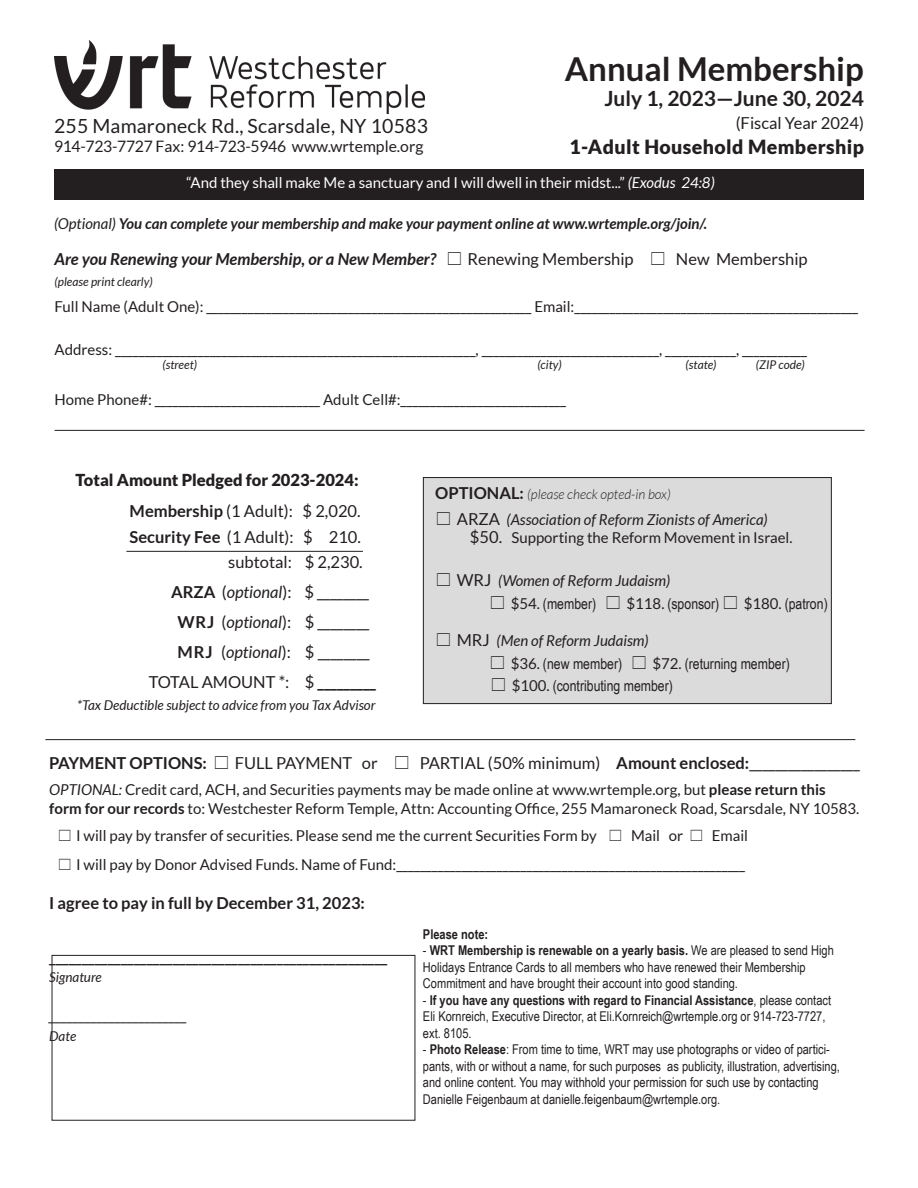
<style>
.page{position:relative;width:918px;height:1188px;background:#fff}
.page>*{position:absolute;margin:0;border:0;box-sizing:border-box;transform-origin:0 0}
.t1{font:700 33px "Lato";color:#231f20}
.t2{font:700 21px "Lato";color:#231f20}
.t3{font:19.5px "Lato";letter-spacing:.01em;color:#231f20}
.t4{font:900 19.5px "Lato";letter-spacing:.02em;color:#231f20}
.body_copy{font:16.5px "Lato";color:#231f20}
.body_copy-2{font:700 16.5px "Lato";color:#231f20}
.body_copy-3{font:italic 700 16.5px "Lato";color:#231f20}
.body_copy-4{font:900 16.5px "Lato";color:#231f20}
.t5{font:italic 16.5px "Lato";color:#231f20}
.t6{font:15.75px "Lato";letter-spacing:-.02em;color:#231f20}
.body_copy-5{font:15px/19.5px "Lato";color:#231f20}
.t7{font:15px/22.5px "Arial Narrow";color:#231f20}
.t8{font:italic 15px "Lato";color:#231f20}
.t9{font:italic 700 15px "Lato";color:#231f20}
.t10{font:15px "Lato";color:#fff}
.t11{font:13.5px/16.5px "Arial Narrow";color:#231f20}
.t12{font:italic 13.5px "Lato";color:#231f20}
.body_copy-6{font:italic 300 13.5px "Lato";color:#231f20}
.t13{font:700 13.5px "Arial Narrow";color:#231f20}
.body_copy-7{font:italic 12px "Lato";color:#231f20}
.s1{font-style:italic}
.s2{font-weight:400}
.s3{font-weight:700}
.s4{font-weight:900}
.s5{font-weight:700;font-style:normal;font-size:16.5px}
.s6{font-style:normal;font-size:16.5px}
.s7{font-size:16.5px}
.s8{font-family:"Lato"}
</style>
<div class="page">
<div style="left:423px;top:478px;width:408px;height:226px;background:#dcdbdc"></div>
<div style="left:54px;top:169px;width:810px;height:30px;background:#231f20"></div>
<img style="left:54px;top:40px;width:370px;height:74px">
<hr style="left:55px;top:430px;width:810px;height:1px;background:#231f20">
<hr style="left:126px;top:551px;width:237px;height:1px;background:#231f20">
<hr style="left:45px;top:739px;width:810px;height:1px;background:#231f20">
<div style="left:52px;top:955px;width:363px;height:166px;border:1px solid #231f20"></div>
<p class="t1" style="left:565px;top:50px;width:300px">Annual Membership</p>
<p class="t2" style="left:604px;top:86px;width:261px">July 1, 2023—June 30, 2024</p>
<p class="body_copy" style="left:736px;top:113px;width:130px">(Fiscal Year 2024)</p>
<p class="t4" style="left:569px;top:136px;width:296px">1-Adult Household Membership</p>
<p class="t10" style="left:186px;top:174px;width:530px">“And they shall make Me a sanctuary and I will dwell in their midst...” <span class="s1">(Exodus 24:8)</span></p>
<p class="t9" style="left:54px;top:215px;width:655px"><span class="s2">(Optional)</span> You can complete your membership and make your payment online at www.wrtemple.org/join/.</p>
<p class="t3" style="left:54px;top:115px;width:376px">255 Mamaroneck Rd., Scarsdale, NY 10583</p>
<p class="t6" style="left:54px;top:138px;width:371px">914-723-7727 Fax: 914-723-5946 www.wrtemple.org</p>
<p class="body_copy-3" style="left:55px;top:250px;width:383px">Are you Renewing your Membership, or a New Member?</p>
<p class="body_copy" style="left:467px;top:250px;width:168px">Renewing Membership</p>
<p class="body_copy" style="left:676px;top:250px;width:133px">New Membership</p>
<p class="body_copy-7" style="left:55px;top:275px;width:100px">(please print clearly)</p>
<p class="body_copy-5" style="left:55px;top:297px;width:805px">Full Name (Adult One): _______________________________________________________ Email:________________________________________________</p>
<p class="body_copy-5" style="left:55px;top:340px;width:754px">Address: _____________________________________________________________, ______________________________, ____________, ___________</p>
<p class="body_copy-7" style="left:163px;top:358px;width:36px">(street)</p>
<p class="body_copy-7" style="left:538px;top:358px;width:26px">(city)</p>
<p class="body_copy-7" style="left:686px;top:358px;width:32px">(state)</p>
<p class="body_copy-7" style="left:756px;top:358px;width:50px">(ZIP code)</p>
<p class="body_copy-5" style="left:55px;top:390px;width:513px">Home Phone#: ____________________________ Adult Cell#:____________________________</p>
<p class="body_copy-4" style="left:76px;top:470px;width:284px">Total Amount Pledged for 2023-2024:</p>
<p class="body_copy" style="left:130px;top:502px;width:232px"><span class="s3">Membership</span> (1 Adult): $ 2,020.</p>
<p class="body_copy" style="left:130px;top:528px;width:233px"><span class="s3">Security Fee</span> (1 Adult): $ 210.</p>
<p class="body_copy" style="left:228px;top:553px;width:136px">subtotal: $ 2,230.</p>
<p class="body_copy" style="left:171px;top:583px;width:200px"><span class="s3">ARZA</span> (<span class="s1">optional</span>): $ ________</p>
<p class="body_copy" style="left:177px;top:613px;width:194px"><span class="s3">WRJ</span> (<span class="s1">optional</span>): $ ________</p>
<p class="body_copy" style="left:177px;top:643px;width:194px"><span class="s3">MRJ</span> (<span class="s1">optional</span>): $ ________</p>
<p class="body_copy" style="left:149px;top:673px;width:229px">TOTAL AMOUNT *: $ <span class="s4">_________</span></p>
<p class="t12" style="left:77px;top:698px;width:300px">*Tax Deductible subject to advice from you Tax Advisor</p>
<p class="body_copy-6" style="left:435px;top:487px;width:237px"><span class="s5">OPTIONAL:</span> (please check opted-in box)</p>
<p class="t8" style="left:457px;top:511px;width:312px"><span class="s6">ARZA</span> (Association of Reform Zionists of America)</p>
<p class="body_copy-5" style="left:470px;top:527px;width:324px"><span class="s7">$50.</span> Supporting the Reform Movement in Israel.</p>
<p class="t8" style="left:457px;top:572px;width:215px"><span class="s6">WRJ</span> (Women of Reform Judaism)</p>
<p class="t7" style="left:511px;top:592px;width:87px"><span class="s8">$54.</span> (member)</p>
<p class="t7" style="left:627px;top:592px;width:94px"><span class="s8">$118.</span> (sponsor)</p>
<p class="t7" style="left:744px;top:592px;width:85px"><span class="s8">$180.</span> (patron)</p>
<p class="t8" style="left:457px;top:632px;width:193px"><span class="s6">MRJ</span> (Men of Reform Judaism)</p>
<p class="t7" style="left:511px;top:652px;width:113px"><span class="s8">$36.</span> (new member)</p>
<p class="t7" style="left:512px;top:652px;width:280px;text-indent:141px"><span class="s8">$72.</span> (returning member) <span class="s8">$100.</span> (contributing member)</p>
<p class="body_copy-2" style="left:49px;top:754px;width:159px">PAYMENT OPTIONS:</p>
<p class="body_copy" style="left:235px;top:754px;width:145px">FULL PAYMENT or</p>
<p class="body_copy" style="left:420px;top:754px;width:442px">PARTIAL (50% minimum) <span class="s3">Amount enclosed:</span>_________________</p>
<p class="body_copy-5" style="left:49px;top:779px;width:812px"><span class="s1">OPTIONAL:</span> Credit card, ACH, and Securities payments may be made online at www.wrtemple.org, but <span class="s3">please return this form for our records</span> to: Westchester Reform Temple, Attn: Accounting Office, 255 Mamaroneck Road, Scarsdale, NY 10583.</p>
<p class="body_copy-5" style="left:76px;top:826px;width:522px">I will pay by transfer of securities. Please send me the current Securities Form by</p>
<p class="body_copy-5" style="left:631px;top:826px;width:54px">Mail or</p>
<p class="body_copy-5" style="left:712px;top:826px;width:38px">Email</p>
<p class="body_copy-5" style="left:76px;top:854px;width:670px">I will pay by Donor Advised Funds. Name of Fund:___________________________________________________________</p>
<p class="body_copy-2" style="left:49px;top:893px;width:317px">I agree to pay in full by December 31, 2023:</p>
<p class="body_copy-2" style="left:49px;top:947px;width:340px">____________________________________________________</p>
<p class="t12" style="left:49px;top:970px;width:54px">Signature</p>
<p class="t5" style="left:49px;top:1006px;width:139px">_______________________</p>
<p class="t12" style="left:49px;top:1028px;width:28px">Date</p>
<p class="t13" style="left:423px;top:924px;width:67px">Please note:</p>
<p class="t11" style="left:423px;top:942px;width:412px">- <span class="s3">WRT Membership is renewable on a yearly basis.</span> We are pleased to send High<br>Holidays Entrance Cards to all members who have renewed their Membership</p>
<p class="t11" style="left:423px;top:975px;width:317px">Commitment and have brought their account into good standing.</p>
<p class="t11" style="left:423px;top:991px;width:410px">- <span class="s3">If you have any questions with regard to Financial Assistance</span>, please contact<br>Eli Kornreich, Executive Director, at Eli.Kornreich@wrtemple.org or 914-723-7727,</p>
<p class="t11" style="left:423px;top:1024px;width:50px">ext. 8105.</p>
<p class="t11" style="left:423px;top:1041px;width:419px">- <span class="s3">Photo Release</span>: From time to time, WRT may use photographs or video of partici&shy;pants, with or without a name, for such purposes as publicity, illustration, advertising, and online content. You may withhold your permission for such use by contacting Danielle Feigenbaum at danielle.feigenbaum@wrtemple.org.</p>
</div>
